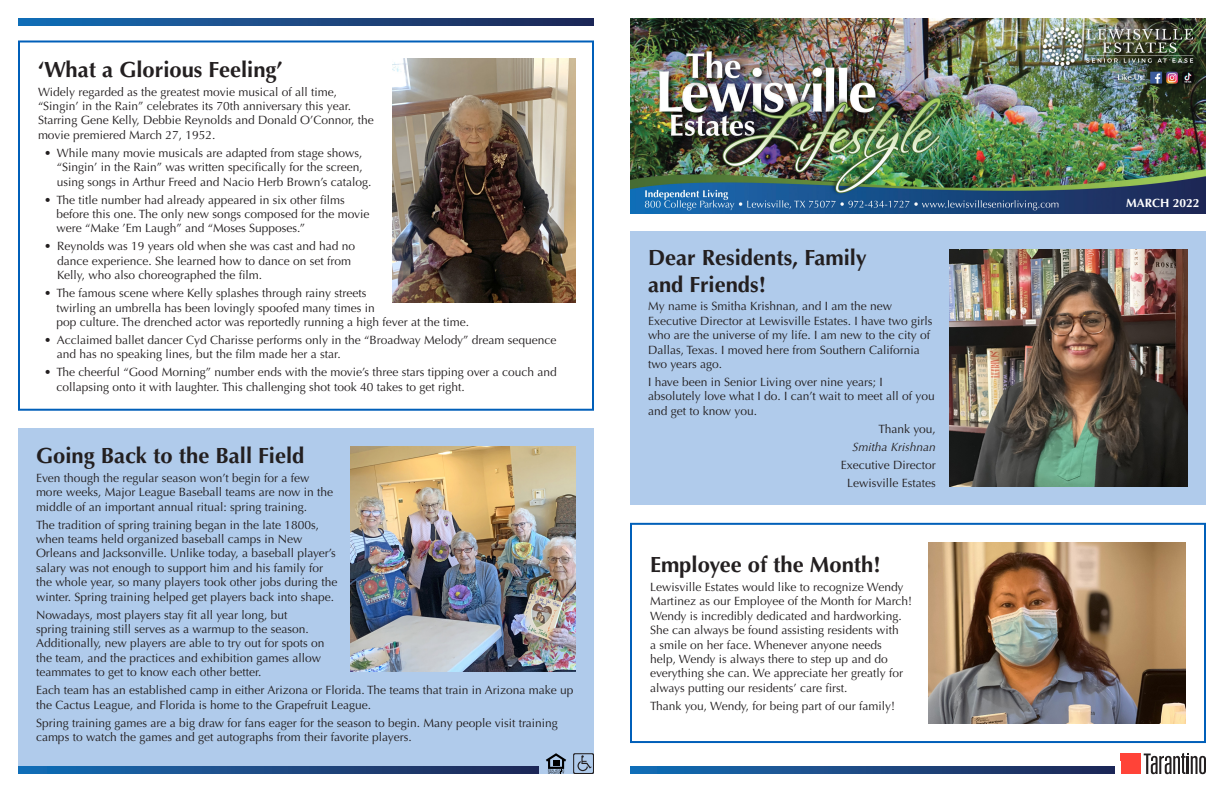
<style>
.page{position:relative;width:1224px;height:792px;background:#fff}
.page>*{position:absolute;margin:0;border:0;box-sizing:border-box;transform-origin:0 0}
.t1{font:700 22px/26.4px "Optima LT Std";color:#231f20}
.t2{font:12px/14.4px "Optima LT Std";color:#231f20}
.t3{font:italic 12px "Optima LT Std";color:#231f20}
.t4{font:700 12px "Optima LT Std";color:#fff}
</style>
<div class="page">
<img style="left:630px;top:18px;width:576px;height:195px">
<div style="left:18px;top:40px;width:576px;height:371px;border:2px solid #005fb9"></div>
<div style="left:630px;top:523px;width:576px;height:220px;border:2px solid #005fb9"></div>
<div style="left:18px;top:429px;width:576px;height:345px;background:#b0cbeb"></div>
<div style="left:630px;top:231px;width:576px;height:274px;background:#b0cbeb"></div>
<img style="left:950px;top:249px;width:237px;height:238px">
<img style="left:393px;top:58px;width:182px;height:244px">
<img style="left:351px;top:447px;width:225px;height:224px">
<img style="left:929px;top:543px;width:257px;height:180px">
<svg style="left:18px;top:18px;width:576px;height:7px;background:#1a4984"></svg>
<svg style="left:630px;top:767px;width:484px;height:7px;background:#1a4984"></svg>
<svg style="left:18px;top:767px;width:521px;height:7px;background:#1a4984"></svg>
<svg style="left:573px;top:753px;width:21px;height:21px"></svg>
<svg style="left:546px;top:753px;width:20px;height:21px"></svg>
<div style="left:1121px;top:754px;width:20px;height:7px;background:#ff4338"></div>
<div style="left:1121px;top:761px;width:9px;height:13px;background:#ff4338"></div>
<div style="left:1131px;top:761px;width:10px;height:13px;background:#ff4338"></div>
<svg style="left:1144px;top:753px;width:62px;height:21px"></svg>
<h1 class="t1" style="left:38px;top:56px;width:246px">‘What a Glorious Feeling’</h1>
<p class="t2" style="left:38px;top:84px;width:337px">Widely regarded as the greatest movie musical of all time, “Singin’ in the Rain” celebrates its 70th anniversary this year.<br>Starring Gene Kelly, Debbie Reynolds and Donald O’Connor, the movie premiered March 27, 1952.</p>
<p class="t2" style="left:57px;top:146px;width:316px;text-indent:-13px">• While many movie musicals are adapted from stage shows, “Singin’ in the Rain” was written specifically for the screen, using songs in Arthur Freed and Nacio Herb Brown’s catalog.</p>
<p class="t2" style="left:56px;top:192px;width:315px;text-indent:-12px">• The title number had already appeared in six other films before this one. The only new songs composed for the movie were “Make ’Em Laugh” and “Moses Supposes.”</p>
<p class="t2" style="left:57px;top:239px;width:299px;text-indent:-13px">• Reynolds was 19 years old when she was cast and had no dance experience. She learned how to dance on set from<br>Kelly, who also choreographed the film.</p>
<p class="t2" style="left:56px;top:286px;width:414px;text-indent:-12px">• The famous scene where Kelly splashes through rainy streets<br>twirling an umbrella has been lovingly spoofed many times in<br>pop culture. The drenched actor was reportedly running a high fever at the time.</p>
<p class="t2" style="left:57px;top:333px;width:501px;text-indent:-13px">• Acclaimed ballet dancer Cyd Charisse performs only in the “Broadway Melody” dream sequence and has no speaking lines, but the film made her a star.</p>
<p class="t2" style="left:56px;top:365px;width:502px;text-indent:-12px">• The cheerful “Good Morning” number ends with the movie’s three stars tipping over a couch and collapsing onto it with laughter. This challenging shot took 40 takes to get right.</p>
<h1 class="t1" style="left:36px;top:443px;width:270px">Going Back to the Ball Field</h1>
<p class="t2" style="left:36px;top:471px;width:299px">Even though the regular season won’t begin for a few more weeks, Major League Baseball teams are now in the middle of an important annual ritual: spring training.</p>
<p class="t2" style="left:36px;top:517px;width:303px">The tradition of spring training began in the late 1800s, when teams held organized baseball camps in New Orleans and Jacksonville. Unlike today, a baseball player’s salary was not enough to support him and his family for the whole year, so many players took other jobs during the winter. Spring training helped get players back into shape.</p>
<p class="t2" style="left:36px;top:607px;width:290px">Nowadays, most players stay fit all year long, but<br>spring training still serves as a warmup to the season.<br>Additionally, new players are able to try out for spots on the team, and the practices and exhibition games allow teammates to get to know each other better.</p>
<p class="t2" style="left:36px;top:683px;width:539px">Each team has an established camp in either Arizona or Florida. The teams that train in Arizona make up the Cactus League, and Florida is home to the Grapefruit League.</p>
<p class="t2" style="left:36px;top:715px;width:523px">Spring training games are a big draw for fans eager for the season to begin. Many people visit training camps to watch the games and get autographs from their favorite players.</p>
<h1 class="t1" style="left:648px;top:245px;width:220px">Dear Residents, Family and Friends!</h1>
<p class="t2" style="left:648px;top:299px;width:286px">My name is Smitha Krishnan, and I am the new Executive Director at Lewisville Estates. I have two girls who are the universe of my life. I am new to the city of Dallas, Texas. I moved here from Southern California two years ago.</p>
<p class="t2" style="left:648px;top:375px;width:288px">I have been in Senior Living over nine years; I absolutely love what I do. I can’t wait to meet all of you and get to know you.</p>
<p class="t2" style="left:879px;top:422px;width:59px">Thank you,</p>
<p class="t3" style="left:852px;top:440px;width:85px">Smitha Krishnan</p>
<p class="t2" style="left:841px;top:456px;width:96px;line-height:18px;text-align:center">Executive Director<br>Lewisville Estates</p>
<h1 class="t1" style="left:650px;top:552px;width:232px">Employee of the Month!</h1>
<p class="t2" style="left:650px;top:580px;width:264px">Lewisville Estates would like to recognize Wendy Martinez as our Employee of the Month for March!<br>Wendy is incredibly dedicated and hardworking.<br>She can always be found assisting residents with<br>a smile on her face. Whenever anyone needs<br>help, Wendy is always there to step up and do everything she can. We appreciate her greatly for always putting our residents’ care first.</p>
<p class="t2" style="left:650px;top:699px;width:247px">Thank you, Wendy, for being part of our family!</p>
<p class="t4" style="left:1126px;top:196px;width:75px">MARCH 2022</p>
</div>
